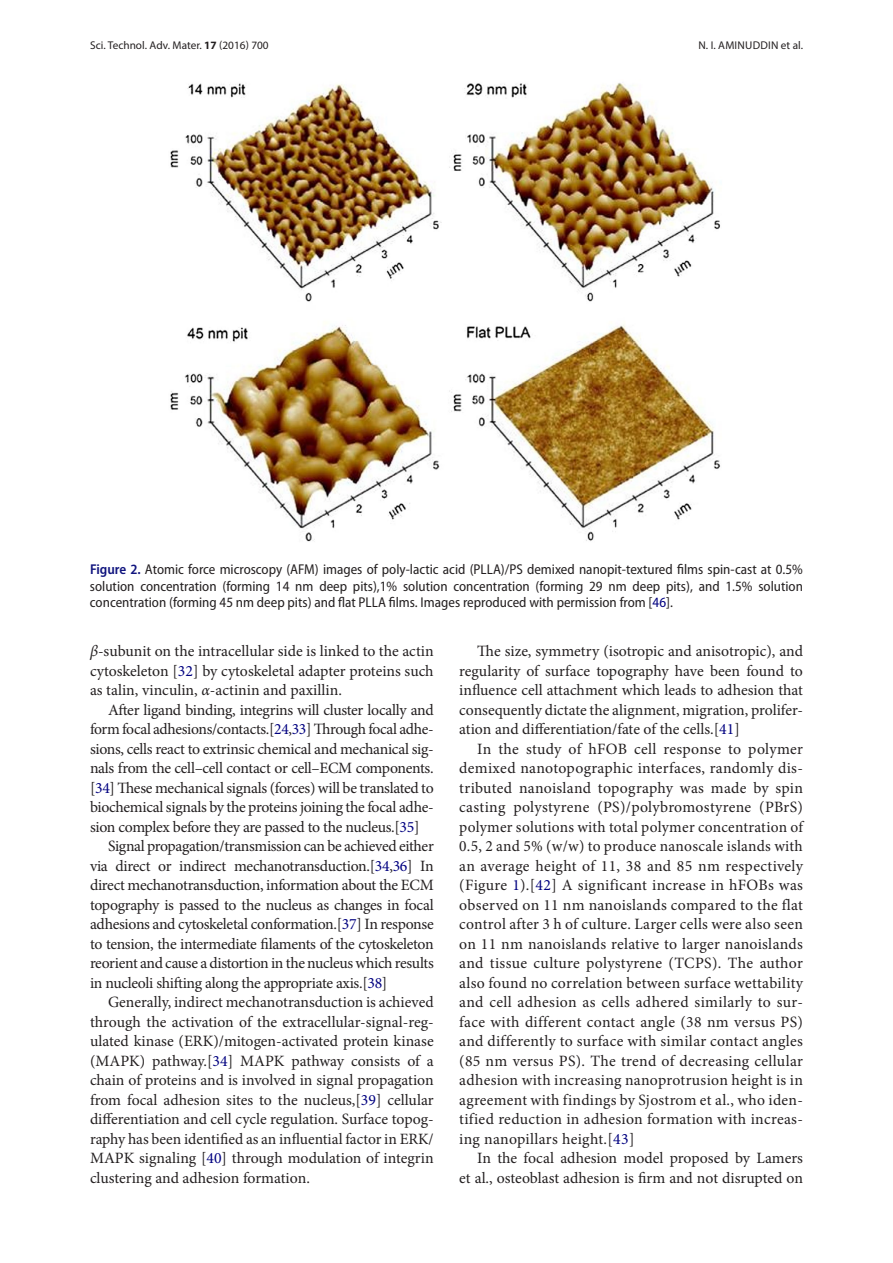
<style>
.page{position:relative;width:893px;height:1263px;background:#fff}
.page>*{position:absolute;margin:0;border:0;box-sizing:border-box;transform-origin:0 0}
.t1{font:15.75px/19.5px "Minion Pro";letter-spacing:-.015em;color:#231f20;text-align:justify}
.t2{font:semi-condensed 14.25px/16.5px "Myriad Pro";color:#231f20;text-align:justify}
.t3{font:11.25px "Myriad Pro";color:#231f20}
.t4{font:11.25px "Myriad Pro";letter-spacing:.02em;color:#231f20}
.s1{font-weight:700}
.s2{font-weight:600;color:#10147e}
.s3{color:#000080}
.s4{font-style:italic}
</style>
<div class="page">
<img style="left:170px;top:83px;width:551px;height:459px">
<p class="t3" style="left:90px;top:39px;width:180px">Sci. Technol. Adv. Mater. <span class="s1">17</span> (2016) 700</p>
<p class="t4" style="left:698px;top:39px;width:106px">N. I. Amin uddin et al.</p>
<p class="t2" style="left:90px;top:562px;width:714px"><span class="s2">Figure 2.</span> Atomic force microscopy (AFM) images of poly-lactic acid (PLLA)/PS demixed nanopit-textured films spin-cast at 0.5% solution concentration (forming 14 nm deep pits),1% solution concentration (forming 29 nm deep pits), and 1.5% solution concentration (forming 45 nm deep pits) and flat PLLA films. Images reproduced with permission from [<span class="s3">46</span>].</p>
<p class="t1" style="left:90px;top:641px;width:345px"><span class="s4">β</span>-subunit on the intracellular side is linked to the actin cytoskeleton [<span class="s3">32</span>] by cytoskeletal adapter proteins such as talin, vinculin, <span class="s4">α</span>-actinin and paxillin.</p>
<p class="t1" style="left:108px;top:700px;width:327px">After ligand binding, integrins will cluster locally and</p>
<p class="t1" style="left:90px;top:719px;width:345px">form focal adhesions/contacts.[<span class="s3">24</span>,<span class="s3">33</span>] Through focal adhe-</p>
<p class="t1" style="left:90px;top:739px;width:345px">sions, cells react to extrinsic chemical and mechanical sig-</p>
<p class="t1" style="left:90px;top:758px;width:345px">nals from the cell–cell contact or cell–ECM components.</p>
<p class="t1" style="left:90px;top:778px;width:345px">[<span class="s3">34</span>] These mechanical signals (forces) will be translated to</p>
<p class="t1" style="left:90px;top:797px;width:345px">biochemical signals by the proteins joining the focal adhe-</p>
<p class="t1" style="left:90px;top:817px;width:331px">sion complex before they are passed to the nucleus.[<span class="s3">35</span>]</p>
<p class="t1" style="left:108px;top:836px;width:327px">Signal propagation/transmission can be achieved either</p>
<p class="t1" style="left:90px;top:856px;width:345px">via direct or indirect mechanotransduction.[<span class="s3">34</span>,<span class="s3">36</span>] In</p>
<p class="t1" style="left:90px;top:875px;width:345px">direct mechanotransduction, information about the ECM</p>
<p class="t1" style="left:90px;top:895px;width:345px">topography is passed to the nucleus as changes in focal</p>
<p class="t1" style="left:90px;top:914px;width:345px">adhesions and cytoskeletal conformation.[<span class="s3">37</span>] In response</p>
<p class="t1" style="left:90px;top:934px;width:345px">to tension, the intermediate filaments of the cytoskeleton</p>
<p class="t1" style="left:90px;top:953px;width:345px">reorient and cause a distortion in the nucleus which results</p>
<p class="t1" style="left:90px;top:973px;width:299px">in nucleoli shifting along the appropriate axis.[<span class="s3">38</span>]</p>
<p class="t1" style="left:108px;top:992px;width:327px">Generally, indirect mechanotransduction is achieved</p>
<p class="t1" style="left:90px;top:1012px;width:345px">through the activation of the extracellular-signal-reg-</p>
<p class="t1" style="left:90px;top:1031px;width:345px">ulated kinase (ERK)/mitogen-activated protein kinase</p>
<p class="t1" style="left:90px;top:1051px;width:345px">(MAPK) pathway.[<span class="s3">34</span>] MAPK pathway consists of a</p>
<p class="t1" style="left:90px;top:1070px;width:345px">chain of proteins and is involved in signal propagation</p>
<p class="t1" style="left:90px;top:1090px;width:345px">from focal adhesion sites to the nucleus,[<span class="s3">39</span>] cellular</p>
<p class="t1" style="left:90px;top:1109px;width:345px">differentiation and cell cycle regulation. Surface topog-</p>
<p class="t1" style="left:90px;top:1129px;width:345px">raphy has been identified as an influential factor in ERK/</p>
<p class="t1" style="left:90px;top:1148px;width:345px">MAPK signaling [<span class="s3">40</span>] through modulation of integrin</p>
<p class="t1" style="left:90px;top:1168px;width:221px">clustering and adhesion formation.</p>
<p class="t1" style="left:459px;top:641px;width:345px;text-indent:18px">The size, symmetry (isotropic and anisotropic), and regularity of surface topography have been found to influence cell attachment which leads to adhesion that consequently dictate the alignment, migration, prolifer&shy;ation and differentiation/fate of the cells.[<span class="s3">41</span>]</p>
<p class="t1" style="left:459px;top:739px;width:345px;text-indent:18px">In the study of hFOB cell response to polymer demixed nanotopographic interfaces, randomly dis&shy;tributed nanoisland topography was made by spin casting polystyrene (PS)/polybromostyrene (PBrS) polymer solutions with total polymer concentration of 0.5, 2 and 5% (w/w) to produce nanoscale islands with an average height of 11, 38 and 85 nm respectively (Figure <span class="s3">1</span>).[<span class="s3">42</span>] A significant increase in hFOBs was observed on 11 nm nanoislands compared to the flat control after 3 h of culture. Larger cells were also seen on 11 nm nanoislands relative to larger nanoislands and tissue culture polystyrene (TCPS). The author also found no correlation between surface wettability and cell adhesion as cells adhered similarly to sur&shy;face with different contact angle (38 nm versus PS) and differently to surface with similar contact angles (85 nm versus PS). The trend of decreasing cellular adhesion with increasing nanoprotrusion height is in agreement with findings by Sjostrom et al., who iden&shy;tified reduction in adhesion formation with increas&shy;ing nanopillars height.[<span class="s3">43</span>]</p>
<p class="t1" style="left:459px;top:1148px;width:345px;text-align:right">In the focal adhesion model proposed by Lamers<br>et al., osteoblast adhesion is firm and not disrupted on</p>
</div>
